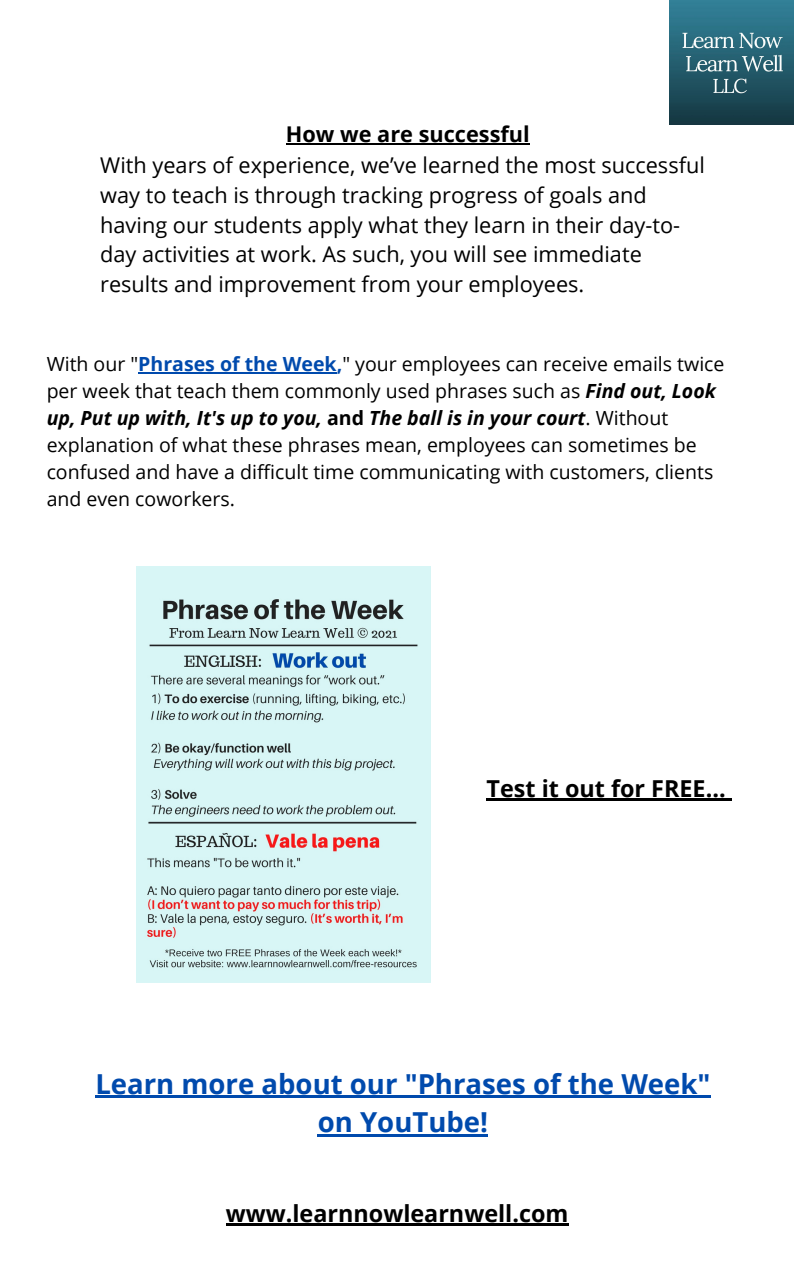
<style>
.page{position:relative;width:794px;height:1266px;background:#fff}
.page>*{position:absolute;margin:0;border:0;box-sizing:border-box;transform-origin:0 0}
.t1{font:700 27.53px/38.2px "Open Sans";color:#004aad;text-align:center}
.t2{font:700 23.33px "Open Sans";color:#000}
.t3{font:21.67px/29.8px "Open Sans";color:#000}
.t4{font:700 21.67px "Open Sans";color:#000}
.t5{font:19.5px/27px "Open Sans";color:#000}
.s1{font-weight:700;color:#004aad}
.s2{font-weight:700;font-style:italic}
.s3{font-weight:700}
</style>
<div class="page">
<img style="left:136px;top:566px;width:294px;height:416px">
<hr style="left:138px;top:372px;width:198px;height:2px;background:#004aad">
<hr style="left:226px;top:1223px;width:342px;height:2px;background:#000">
<hr style="left:95px;top:1095px;width:615px;height:3px;background:#004aad">
<hr style="left:317px;top:1134px;width:171px;height:2px;background:#004aad">
<hr style="left:286px;top:143px;width:243px;height:2px;background:#000">
<img style="left:669px;top:0;width:124px;height:125px">
<hr style="left:486px;top:798px;width:239px;height:2px;background:#000">
<svg style="left:725px;top:798px;width:6px;height:2px"></svg>
<p class="t4" style="left:286px;top:119px;width:245px">How we are successful</p>
<p class="t3" style="left:100px;top:150px;width:605px">With years of experience, we’ve learned the most successful way to teach is through tracking progress of goals and having our students apply what they learn in their day-to&shy;day activities at work. As such, you will see immediate results and improvement from your employees.</p>
<p class="t5" style="left:47px;top:350px;width:679px">With our "<span class="s1">Phrases of the Week,</span>" your employees can receive emails twice per week that teach them commonly used phrases such as <span class="s2">Find out, Look up, Put up with, It's up to you,</span> <span class="s3">and</span> <span class="s2">The ball is in your court</span>. Without explanation of what these phrases mean, employees can sometimes be confused and have a difficult time communicating with customers, clients and even coworkers.</p>
<p class="t2" style="left:486px;top:772px;width:240px">Test it out for FREE...</p>
<p class="t1" style="left:95px;top:1064px;width:616px">Learn more about our "Phrases of the Week" on YouTube!</p>
<p class="t2" style="left:226px;top:1196px;width:344px">www.learnnowlearnwell.com</p>
</div>
